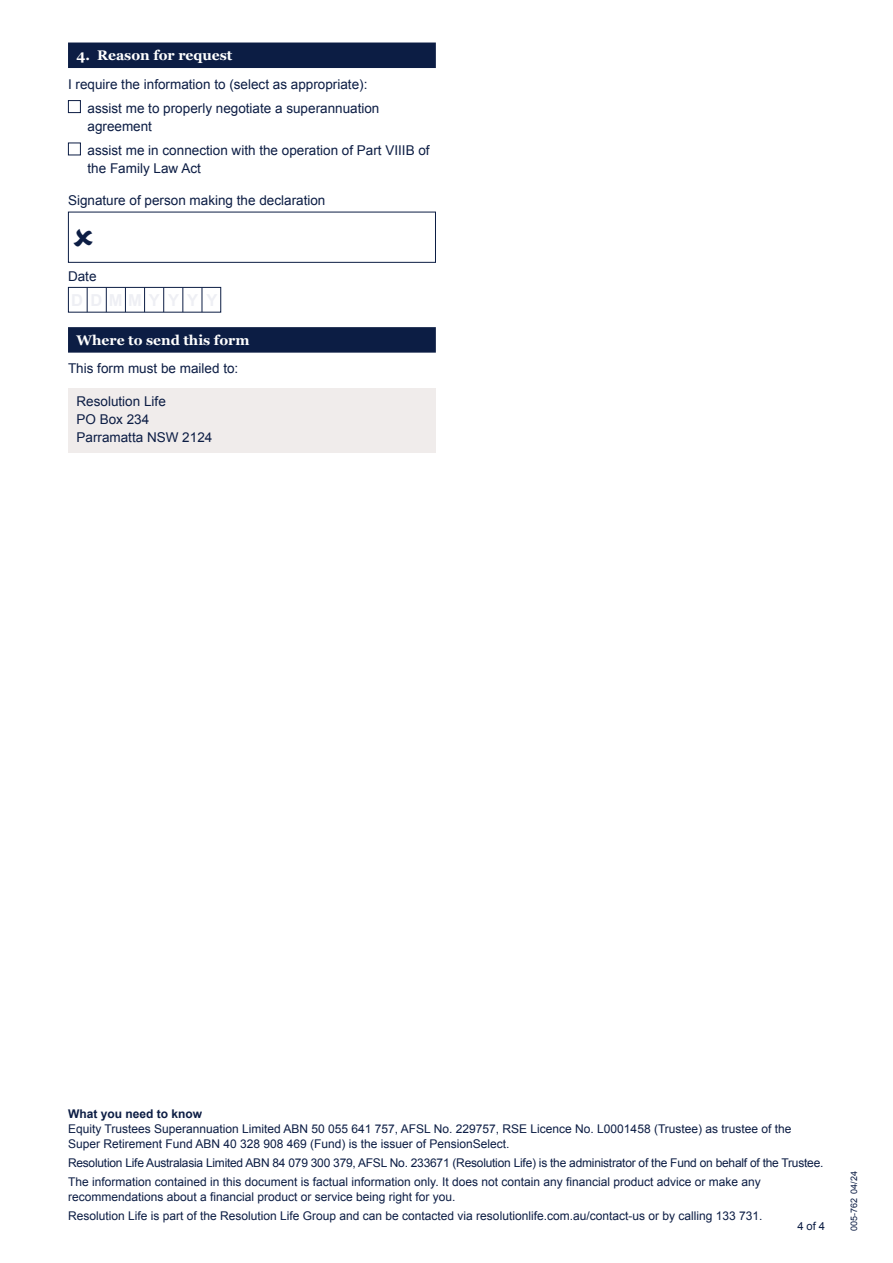
<style>
.page{position:relative;width:893px;height:1263px;background:#fff}
.page>*{position:absolute;margin:0;border:0;box-sizing:border-box;transform-origin:0 0}
.t1{font:700 13.8px "Georgia";color:#fff}
.t2{font:13.5px/24.5px "Arial";color:#0c1d44}
.t3{font:12px/15px "Arial";color:#0c1d44}
.t4{font:12px/19.2px "Arial";letter-spacing:-.02em;color:#0c1d44}
.t5{font:700 12px "Arial";color:#0c1d44}
.t6{font:11.25px "Arial";color:#0c1d44}
.t7{font:9px "Arial";color:#0c1d44}
</style>
<div class="page">
<div style="left:68px;top:43px;width:368px;height:25px;background:#0c1d44"></div>
<div style="left:68px;top:327px;width:368px;height:26px;background:#0c1d44"></div>
<div style="left:68px;top:100px;width:13px;height:13px;border:1px solid #0c1d44"></div>
<div style="left:68px;top:143px;width:13px;height:12px;border:1px solid #0c1d44"></div>
<div style="left:68px;top:212px;width:368px;height:51px;border:1px solid #0c1d44"></div>
<div style="left:68px;top:287px;width:153px;height:26px;border:1px solid #0c1d44"></div>
<svg style="left:87px;top:287px;width:1px;height:25px"></svg>
<svg style="left:106px;top:287px;width:1px;height:25px"></svg>
<svg style="left:125px;top:287px;width:1px;height:25px"></svg>
<svg style="left:144px;top:287px;width:1px;height:25px"></svg>
<svg style="left:163px;top:287px;width:1px;height:25px"></svg>
<svg style="left:182px;top:287px;width:1px;height:25px"></svg>
<svg style="left:202px;top:287px;width:1px;height:25px"></svg>
<div style="left:68px;top:388px;width:368px;height:65px;background:#f0eceb"></div>
<p class="t1" style="left:77px;top:45px;width:157px">4. Reason for request</p>
<p class="t2" style="left:88px;top:72px;width:293px;text-indent:-20px">I require the information to (select as appropriate): assist me to properly negotiate a superannuation</p>
<p class="t2" style="left:88px;top:114px;width:344px">agreement<br>assist me in connection with the operation of Part VIIIB of</p>
<p class="t2" style="left:88px;top:157px;width:115px">the Family Law Act</p>
<p class="t2" style="left:68px;top:188px;width:259px">Signature of person making the declaration</p>
<p class="t2" style="left:68px;top:264px;width:30px">Date</p>
<p class="t1" style="left:77px;top:329px;width:174px">Where to send this form</p>
<p class="t2" style="left:68px;top:356px;width:172px">This form must be mailed to:</p>
<p class="t2" style="left:77px;top:392px;width:137px;line-height:18px">Resolution Life<br>PO Box 234<br>Parramatta NSW 2124</p>
<p class="t5" style="left:68px;top:1105px;width:136px">What you need to know</p>
<p class="t3" style="left:68px;top:1121px;width:725px">Equity Trustees Superannuation Limited ABN 50 055 641 757, AFSL No. 229757, RSE Licence No. L0001458 (Trustee) as trustee of the<br>Super Retirement Fund ABN 40 328 908 469 (Fund) is the issuer of PensionSelect.</p>
<p class="t4" style="left:68px;top:1153px;width:757px">Resolution Life Australasia Limited ABN 84 079 300 379, AFSL No. 233671 (Resolution Life) is the administrator of the Fund on behalf of the Trustee.<br>The information contained in this document is factual information only. It does not contain any financial product advice or make any</p>
<p class="t3" style="left:68px;top:1187px;width:696px;line-height:19.2px">recommendations about a financial product or service being right for you.<br>Resolution Life is part of the Resolution Life Group and can be contacted via resolutionlife.com.au/contact-us or by calling 133 731.</p>
<p class="t6" style="left:797px;top:1219px;width:29px">4 of 4</p>
<p class="t7" style="left:848px;top:1231px;width:62px;rotate:-90deg">005-762 04/24</p>
</div>
